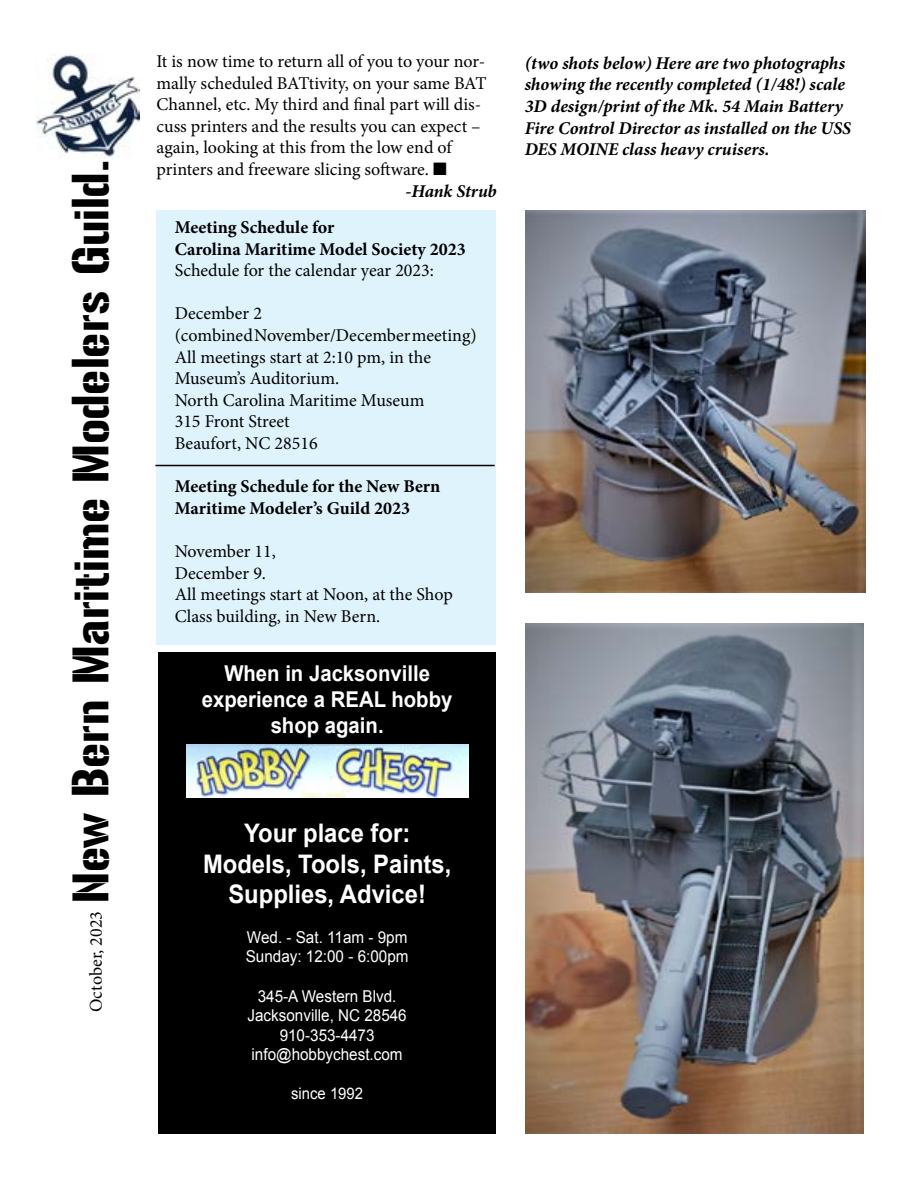
<style>
.page{position:relative;width:918px;height:1188px;background:#fff}
.page>*{position:absolute;margin:0;border:0;box-sizing:border-box;transform-origin:0 0}
.t1{font:45px "Gunplay";color:#000}
.t2{font:700 25.5px/30.6px "Arial";color:#fff;text-align:center;scale:.93 1}
.t3{font:700 21.75px/26.1px "Arial";color:#fff;text-align:center;scale:.93 1}
.t4{font:18px/21.6px "Minion Pro";color:#000}
.t5{font:italic 700 18px/21.6px "Minion Pro";letter-spacing:-.005em;color:#000}
.t6{font:700 18px/21.6px "Minion Pro";color:#000}
.t7{font:16.35px/19.6px "Arial";color:#fff;scale:.93 1}
.t8{font:15.9px "Arial";color:#fff;scale:.93 1}
</style>
<div class="page">
<img style="left:36px;top:54px;width:103px;height:104px">
<div style="left:158px;top:653px;width:338px;height:481px;background:#000"></div>
<img style="left:187px;top:745px;width:282px;height:53px">
<div style="left:156px;top:210px;width:339px;height:435px;background:#dff3fd"></div>
<hr style="left:155px;top:465px;width:340px;height:1px;background:#000">
<img style="left:525px;top:210px;width:340px;height:383px">
<img style="left:525px;top:623px;width:339px;height:511px">
<h1 class="t1" style="left:65px;top:903px;width:745px;rotate:-90deg">New Bern Maritime Modelers Guild.</h1>
<p class="t4" style="left:85px;top:1012px;width:103px;rotate:-90deg">October, 2023</p>
<p class="t4" style="left:157px;top:51px;width:330px">It is now time to return all of you to your nor-</p>
<p class="t4" style="left:157px;top:72px;width:332px">mally scheduled BATtivity, on your same BAT</p>
<p class="t4" style="left:157px;top:94px;width:326px">Channel, etc. My third and final part will dis-</p>
<p class="t4" style="left:157px;top:115px;width:326px">cuss printers and the results you can expect –</p>
<p class="t4" style="left:157px;top:137px;width:297px">again, looking at this from the low end of</p>
<p class="t4" style="left:157px;top:159px;width:292px">printers and freeware slicing software. ■</p>
<p class="t5" style="left:405px;top:180px;width:93px">-Hank Strub</p>
<p class="t6" style="left:175px;top:216px;width:293px">Meeting Schedule for<br>Carolina Maritime Model Society 2023</p>
<p class="t4" style="left:175px;top:260px;width:261px">Schedule for the calendar year 2023:</p>
<p class="t4" style="left:175px;top:303px;width:303px">December 2<br>(combined November/December meeting)<br>All meetings start at 2:10 pm, in the<br>Museum’s Auditorium.<br>North Carolina Maritime Museum<br>315 Front Street<br>Beaufort, NC 28516</p>
<p class="t6" style="left:175px;top:475px;width:267px">Meeting Schedule for the New Bern<br>Maritime Modeler’s Guild 2023</p>
<p class="t4" style="left:175px;top:541px;width:280px">November 11,<br>December 9.<br>All meetings start at Noon, at the Shop<br>Class building, in New Bern.</p>
<p class="t3" style="left:202px;top:661px;width:271px">When in Jacksonville experience a REAL hobby shop again.</p>
<p class="t5" style="left:525px;top:52px;width:328px">(two shots below) Here are two photographs showing the recently completed (1/48!) scale 3D design/print of the Mk. 54 Main Battery Fire Control Director as installed on the USS DES MOINE class heavy cruisers.</p>
<h2 class="t2" style="left:203px;top:819px;width:269px">Your place for:<br>Models, Tools, Paints,<br>Supplies, Advice!</h2>
<p class="t7" style="left:246px;top:927px;width:176px">Wed. - Sat. 11am - 9pm<br>Sunday: 12:00 - 6:00pm</p>
<p class="t7" style="left:247px;top:986px;width:173px;text-align:center">345-A Western Blvd.<br>Jacksonville, NC 28546<br>910-353-4473 info@hobbychest.com</p>
<p class="t8" style="left:291px;top:1083px;width:79px">since 1992</p>
</div>
